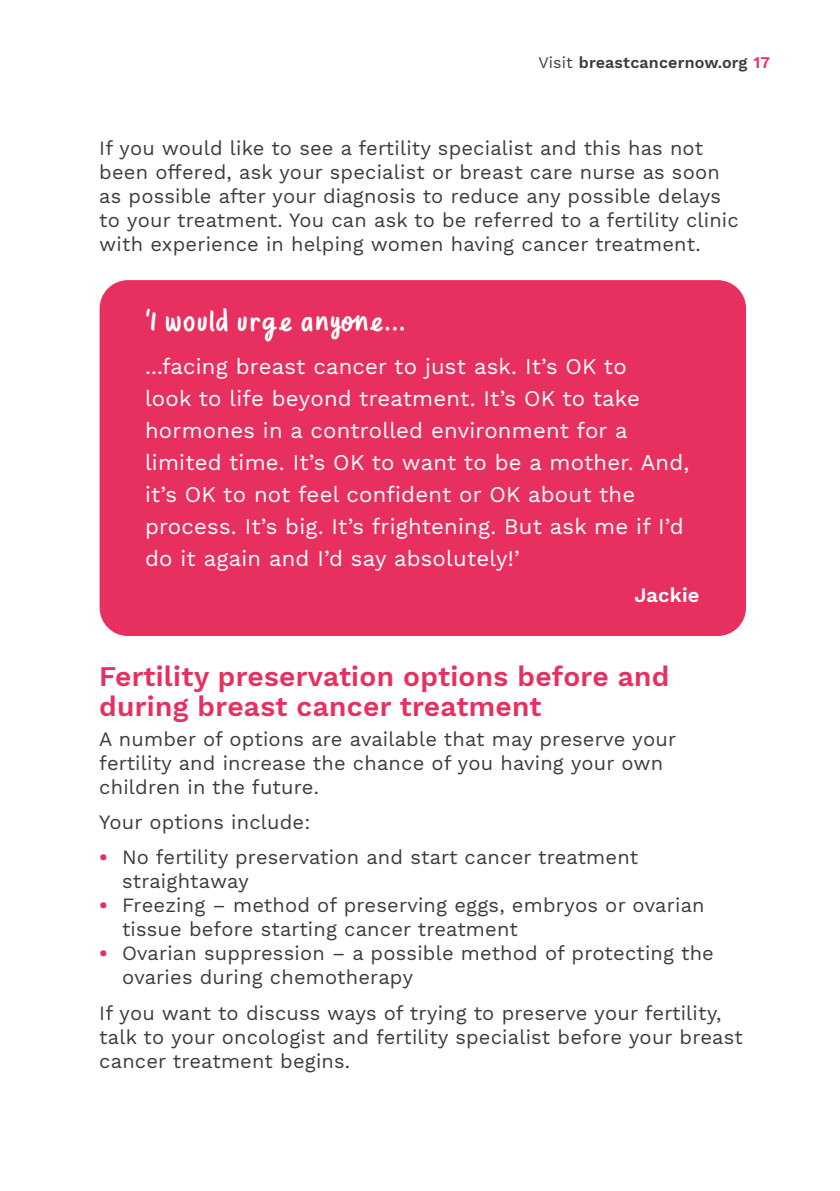
<style>
.page{position:relative;width:840px;height:1191px;background:#fff}
.page>*{position:absolute;margin:0;border:0;box-sizing:border-box;transform-origin:0 0}
.t1{font:600 28px/30px "Work Sans";letter-spacing:.01em;color:#e83060}
.t2{font:28px "Erika";letter-spacing:.01em;color:#fff}
.t3{font:22px/32px "Work Sans";letter-spacing:.01em;color:#fff}
.t4{font:20px/24px "Work Sans";letter-spacing:.01em;color:#3c3c3b}
.t5{font:600 20px "Work Sans";letter-spacing:.01em;color:#fff}
.t6{font:600 16px "Work Sans";letter-spacing:.01em;color:#3c3c3b}
.s1{font-weight:400}
.s2{color:#e83060}
.s3{font-weight:700;color:#e83060}
</style>
<div class="page">
<div style="left:100px;top:280px;width:645px;height:356px;background:#e83060;border-radius:28px"></div>
<p class="t6" style="left:538px;top:53px;width:233px"><span class="s1">Visit</span> breastcancernow.org <span class="s2">17</span></p>
<p class="t4" style="left:99px;top:137px;width:640px">If you would like to see a fertility specialist and this has not been offered, ask your specialist or breast care nurse as soon as possible after your diagnosis to reduce any possible delays to your treatment. You can ask to be referred to a fertility clinic with experience in helping women having cancer treatment.</p>
<h1 class="t2" style="left:145px;top:302px;width:262px">‘I would urge anyone...</h1>
<p class="t3" style="left:145px;top:352px;width:545px">...facing breast cancer to just ask. It’s OK to<br>look to life beyond treatment. It’s OK to take hormones in a controlled environment for a limited time. It’s OK to want to be a mother. And, it’s OK to not feel confident or OK about the process. It’s big. It’s frightening. But ask me if I’d do it again and I’d say absolutely!’</p>
<p class="t5" style="left:634px;top:583px;width:66px">Jackie</p>
<h1 class="t1" style="left:99px;top:662px;width:571px">Fertility preservation options before and during breast cancer treatment</h1>
<p class="t4" style="left:99px;top:727px;width:578px">A number of options are available that may preserve your fertility and increase the chance of you having your own children in the future.</p>
<p class="t4" style="left:99px;top:811px;width:212px">Your options include:</p>
<p class="t4" style="left:122px;top:846px;width:517px;text-indent:-23px"><span class="s3">•</span> No fertility preservation and start cancer treatment straightaway</p>
<p class="t4" style="left:122px;top:894px;width:584px;text-indent:-23px"><span class="s3">•</span> Freezing – method of preserving eggs, embryos or ovarian tissue before starting cancer treatment</p>
<p class="t4" style="left:122px;top:942px;width:593px;text-indent:-23px"><span class="s3">•</span> Ovarian suppression – a possible method of protecting the ovaries during chemotherapy</p>
<p class="t4" style="left:99px;top:1001px;width:644px">If you want to discuss ways of trying to preserve your fertility, talk to your oncologist and fertility specialist before your breast cancer treatment begins.</p>
</div>
